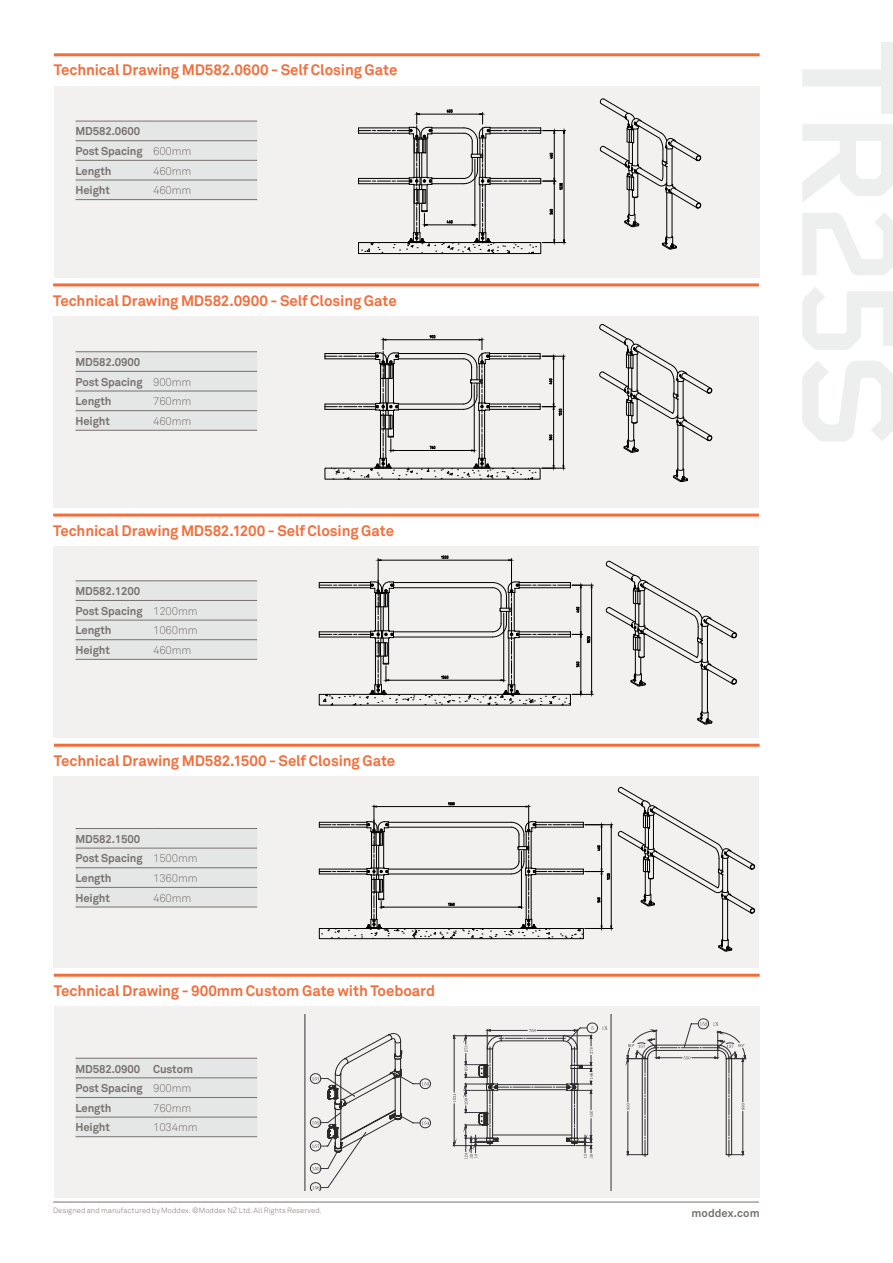
<style>
.page{position:relative;width:893px;height:1263px;background:#fff}
.page>*{position:absolute;margin:0;border:0;box-sizing:border-box;transform-origin:0 0}
.t1{font:700 15px "Akkurat";letter-spacing:-.005em;color:#f36d3a}
.t2{font:700 11.25px/19.6px "Akkurat";letter-spacing:-.01em;color:#787170}
.t3{font:300 11.25px "Akkurat";letter-spacing:-.01em;color:#787170}
.t4{font:300 7.5px "Akkurat";letter-spacing:.01em;color:#787170}
.s1{font-weight:300}
</style>
<div class="page">
<hr style="left:53px;top:283px;width:706px;height:3px;background:#f36d3a">
<div style="left:53px;top:316px;width:706px;height:191px;background:#f3f1f0"></div>
<hr style="left:398px;top:353px;width:65px;height:1px;background:#000">
<hr style="left:398px;top:359px;width:65px;height:1px;background:#000">
<hr style="left:398px;top:409px;width:65px;height:1px;background:#000">
<hr style="left:398px;top:404px;width:65px;height:1px;background:#000">
<svg style="left:673px;top:469px;width:15px;height:13px"></svg>
<hr style="left:678px;top:425px;width:1px;height:45px;background:#000">
<hr style="left:683px;top:426px;width:1px;height:44px;background:#000">
<svg style="left:599px;top:324px;width:113px;height:129px"></svg>
<hr style="left:386px;top:339px;width:93px;height:1px;background:#000">
<hr style="left:394px;top:450px;width:77px;height:1px;background:#000">
<svg style="left:325px;top:338px;width:75px;height:142px"></svg>
<svg style="left:406px;top:335px;width:159px;height:145px"></svg>
<hr style="left:53px;top:1202px;width:706px;height:1px;background:#787170">
<hr style="left:53px;top:514px;width:706px;height:3px;background:#f36d3a">
<div style="left:53px;top:546px;width:706px;height:192px;background:#f3f1f0"></div>
<svg style="left:697px;top:711px;width:15px;height:13px"></svg>
<hr style="left:702px;top:669px;width:1px;height:43px;background:#000">
<hr style="left:707px;top:670px;width:1px;height:42px;background:#000">
<svg style="left:606px;top:561px;width:131px;height:125px"></svg>
<hr style="left:378px;top:559px;width:1px;height:30px;background:#000">
<hr style="left:511px;top:559px;width:1px;height:30px;background:#000">
<hr style="left:381px;top:560px;width:128px;height:1px;background:#000">
<svg style="left:441px;top:555px;width:8px;height:4px"></svg>
<svg style="left:319px;top:580px;width:274px;height:126px"></svg>
<hr style="left:54px;top:744px;width:706px;height:3px;background:#f36d3a">
<div style="left:53px;top:776px;width:706px;height:191px;background:#f3f1f0"></div>
<svg style="left:318px;top:786px;width:438px;height:166px"></svg>
<hr style="left:388px;top:822px;width:123px;height:1px;background:#000">
<hr style="left:388px;top:827px;width:123px;height:1px;background:#000">
<hr style="left:388px;top:874px;width:123px;height:1px;background:#000">
<hr style="left:388px;top:869px;width:123px;height:1px;background:#000">
<hr style="left:384px;top:907px;width:135px;height:1px;background:#000">
<svg style="left:448px;top:902px;width:7px;height:4px"></svg>
<hr style="left:377px;top:806px;width:149px;height:1px;background:#000">
<svg style="left:448px;top:801px;width:7px;height:5px"></svg>
<svg style="left:489px;top:931px;width:8px;height:6px"></svg>
<svg style="left:462px;top:930px;width:21px;height:7px"></svg>
<svg style="left:412px;top:930px;width:44px;height:7px"></svg>
<div style="left:319px;top:928px;width:265px;height:11px;border:1px solid #000"></div>
<svg style="left:319px;top:805px;width:86px;height:134px"></svg>
<svg style="left:504px;top:787px;width:251px;height:164px"></svg>
<hr style="left:54px;top:974px;width:706px;height:3px;background:#f36d3a">
<div style="left:54px;top:1006px;width:706px;height:191px;background:#f3f1f0"></div>
<svg style="left:310px;top:1014px;width:437px;height:177px"></svg>
<hr style="left:54px;top:53px;width:706px;height:3px;background:#f36d3a">
<div style="left:54px;top:86px;width:706px;height:191px;background:#f3f1f0"></div>
<svg style="left:662px;top:236px;width:15px;height:13px"></svg>
<hr style="left:666px;top:193px;width:1px;height:44px;background:#000">
<hr style="left:672px;top:194px;width:1px;height:43px;background:#000">
<svg style="left:600px;top:99px;width:101px;height:128px"></svg>
<svg style="left:358px;top:109px;width:208px;height:145px"></svg>
<div style="left:76px;top:122px;width:181px;height:77px;background:#e5e6e6"></div>
<hr style="left:76px;top:121px;width:77px;height:1px;background:#787170">
<hr style="left:153px;top:121px;width:104px;height:1px;background:#787170">
<hr style="left:76px;top:140px;width:77px;height:1px;background:#787170">
<hr style="left:153px;top:140px;width:104px;height:1px;background:#787170">
<hr style="left:76px;top:160px;width:77px;height:1px;background:#787170">
<hr style="left:76px;top:180px;width:77px;height:1px;background:#787170">
<hr style="left:76px;top:199px;width:77px;height:1px;background:#787170">
<hr style="left:153px;top:160px;width:104px;height:1px;background:#787170">
<hr style="left:153px;top:180px;width:104px;height:1px;background:#787170">
<hr style="left:153px;top:199px;width:104px;height:1px;background:#787170">
<div style="left:76px;top:352px;width:181px;height:78px;background:#e5e6e6"></div>
<hr style="left:76px;top:351px;width:77px;height:1px;background:#787170">
<hr style="left:153px;top:351px;width:104px;height:1px;background:#787170">
<hr style="left:76px;top:371px;width:77px;height:1px;background:#787170">
<hr style="left:153px;top:371px;width:104px;height:1px;background:#787170">
<hr style="left:76px;top:391px;width:77px;height:1px;background:#787170">
<hr style="left:76px;top:410px;width:77px;height:1px;background:#787170">
<hr style="left:76px;top:430px;width:77px;height:1px;background:#787170">
<hr style="left:153px;top:391px;width:104px;height:1px;background:#787170">
<hr style="left:153px;top:410px;width:104px;height:1px;background:#787170">
<hr style="left:153px;top:430px;width:104px;height:1px;background:#787170">
<div style="left:76px;top:581px;width:181px;height:78px;background:#e5e6e6"></div>
<hr style="left:76px;top:580px;width:77px;height:1px;background:#787170">
<hr style="left:153px;top:580px;width:104px;height:1px;background:#787170">
<hr style="left:76px;top:600px;width:77px;height:1px;background:#787170">
<hr style="left:153px;top:600px;width:104px;height:1px;background:#787170">
<hr style="left:76px;top:620px;width:77px;height:1px;background:#787170">
<hr style="left:76px;top:639px;width:77px;height:1px;background:#787170">
<hr style="left:76px;top:659px;width:77px;height:1px;background:#787170">
<hr style="left:153px;top:620px;width:104px;height:1px;background:#787170">
<hr style="left:153px;top:639px;width:104px;height:1px;background:#787170">
<hr style="left:153px;top:659px;width:104px;height:1px;background:#787170">
<div style="left:76px;top:829px;width:181px;height:78px;background:#e5e6e6"></div>
<hr style="left:76px;top:828px;width:77px;height:1px;background:#787170">
<hr style="left:153px;top:828px;width:104px;height:1px;background:#787170">
<hr style="left:76px;top:848px;width:77px;height:1px;background:#787170">
<hr style="left:153px;top:848px;width:104px;height:1px;background:#787170">
<hr style="left:76px;top:867px;width:77px;height:1px;background:#787170">
<hr style="left:76px;top:887px;width:77px;height:1px;background:#787170">
<hr style="left:76px;top:907px;width:77px;height:1px;background:#787170">
<hr style="left:153px;top:867px;width:104px;height:1px;background:#787170">
<hr style="left:153px;top:887px;width:104px;height:1px;background:#787170">
<hr style="left:153px;top:907px;width:104px;height:1px;background:#787170">
<div style="left:76px;top:1059px;width:181px;height:77px;background:#e5e6e6"></div>
<hr style="left:76px;top:1058px;width:77px;height:1px;background:#787170">
<hr style="left:153px;top:1058px;width:104px;height:1px;background:#787170">
<hr style="left:76px;top:1077px;width:77px;height:1px;background:#787170">
<hr style="left:153px;top:1077px;width:104px;height:1px;background:#787170">
<hr style="left:76px;top:1097px;width:77px;height:1px;background:#787170">
<hr style="left:76px;top:1117px;width:77px;height:1px;background:#787170">
<hr style="left:76px;top:1136px;width:77px;height:1px;background:#787170">
<hr style="left:153px;top:1097px;width:104px;height:1px;background:#787170">
<hr style="left:153px;top:1117px;width:104px;height:1px;background:#787170">
<hr style="left:153px;top:1136px;width:104px;height:1px;background:#787170">
<p class="t1" style="left:54px;top:61px;width:345px">Technical Drawing MD582.0600 - Self Closing Gate</p>
<p class="t2" style="left:76px;top:122px;width:117px">MD582.0600<br>Post Spacing <span class="s1">600mm<br></span>Length</p>
<p class="t3" style="left:153px;top:164px;width:40px">460mm</p>
<p class="t2" style="left:76px;top:181px;width:36px">Height</p>
<p class="t3" style="left:153px;top:184px;width:40px">460mm</p>
<p class="t1" style="left:53px;top:291px;width:345px">Technical Drawing MD582.0900 - Self Closing Gate</p>
<p class="t2" style="left:76px;top:352px;width:117px">MD582.0900<br>Post Spacing <span class="s1">900mm<br></span>Length</p>
<p class="t3" style="left:153px;top:395px;width:40px">760mm</p>
<p class="t2" style="left:76px;top:411px;width:36px">Height</p>
<p class="t3" style="left:153px;top:414px;width:40px">460mm</p>
<p class="t1" style="left:53px;top:521px;width:342px">Technical Drawing MD582.1200 - Self Closing Gate</p>
<p class="t2" style="left:76px;top:581px;width:124px">MD582.1200<br>Post Spacing <span class="s1">1200mm<br></span>Length</p>
<p class="t3" style="left:153px;top:624px;width:46px">1060mm</p>
<p class="t2" style="left:76px;top:640px;width:36px">Height</p>
<p class="t3" style="left:153px;top:643px;width:40px">460mm</p>
<p class="t1" style="left:54px;top:751px;width:343px">Technical Drawing MD582.1500 - Self Closing Gate</p>
<p class="t2" style="left:76px;top:829px;width:124px">MD582.1500<br>Post Spacing <span class="s1">1500mm<br></span>Length</p>
<p class="t3" style="left:153px;top:871px;width:46px">1360mm</p>
<p class="t2" style="left:76px;top:888px;width:36px">Height</p>
<p class="t3" style="left:153px;top:891px;width:40px">460mm</p>
<p class="t1" style="left:54px;top:981px;width:383px">Technical Drawing - 900mm Custom Gate with Toeboard</p>
<p class="t2" style="left:76px;top:1059px;width:119px">MD582.0900 Custom<br>Post Spacing <span class="s1">900mm<br></span>Length</p>
<p class="t3" style="left:153px;top:1101px;width:40px">760mm</p>
<p class="t2" style="left:76px;top:1118px;width:36px">Height</p>
<p class="t3" style="left:153px;top:1121px;width:46px">1034mm</p>
<p class="t4" style="left:53px;top:1205px;width:270px">Designed and manufactured by Moddex. ©Moddex NZ Ltd. All Rights Reserved.</p>
<p class="t2" style="left:691px;top:1203px;width:70px">moddex.com</p>
</div>
